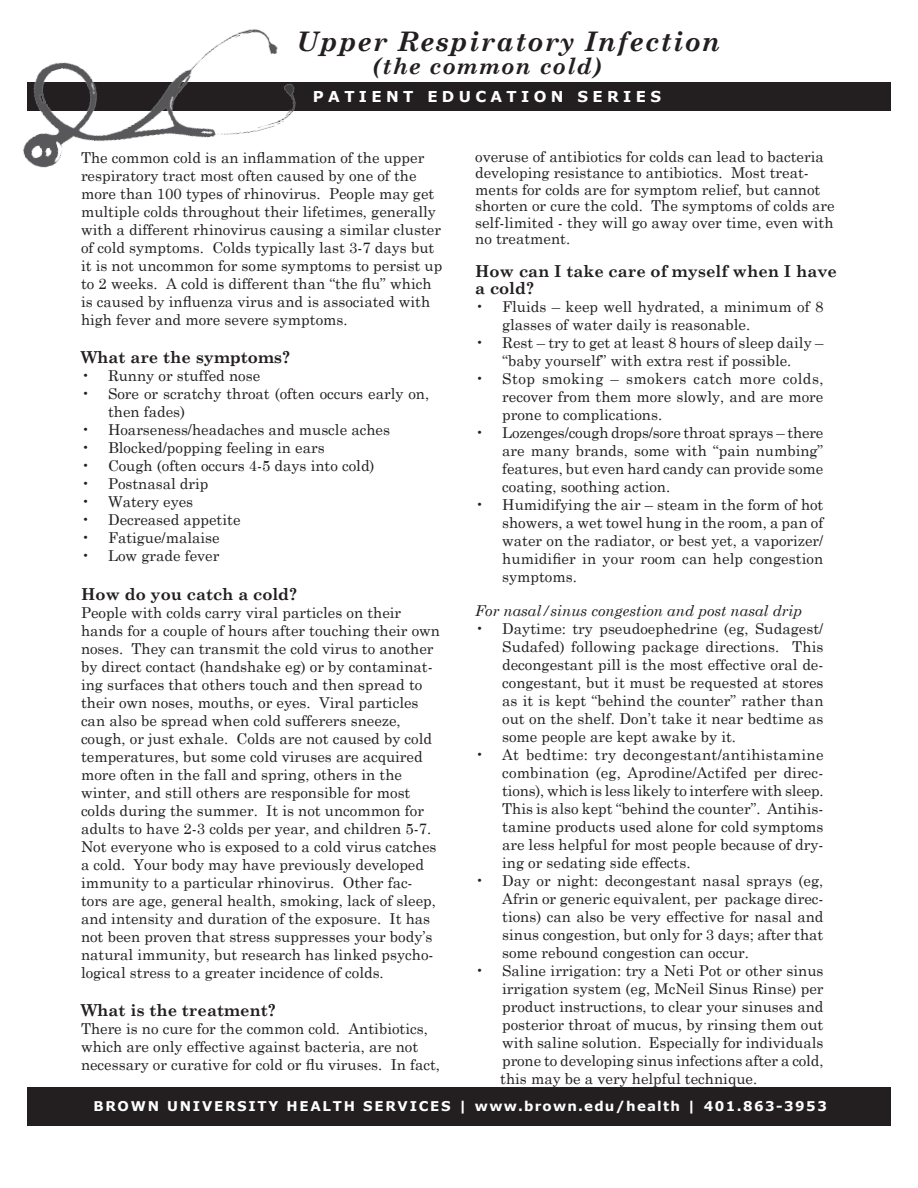
<style>
.page{position:relative;width:918px;height:1188px;background:#fff}
.page>*{position:absolute;margin:0;border:0;box-sizing:border-box;transform-origin:0 0}
.t1{font:italic 700 27px "Century Schoolbook";letter-spacing:.05em;color:#231f20}
.t2{font:italic 700 22.5px "Century Schoolbook";letter-spacing:.05em;color:#231f20}
.t3{font:700 16.5px/16.5px "Century Schoolbook";color:#231f20}
.Indent{font:15px/18px "Century Schoolbook";color:#231f20;text-align:justify}
.t4{font:italic 15px "Century Schoolbook";color:#231f20}
.t5{font:700 15px "Verdana";letter-spacing:.29em;color:#fff}
.t6{font:700 13.35px "Verdana";letter-spacing:.13em;color:#fff}
</style>
<div class="page">
<div style="left:27px;top:82px;width:864px;height:29px;background:#231f20"></div>
<img style="left:23px;top:29px;width:273px;height:139px">
<div style="left:27px;top:1087px;width:864px;height:39px;background:#231f20"></div>
<p class="t1" style="left:296px;top:21px;width:426px">Upper Respiratory Infection</p>
<p class="t2" style="left:372px;top:49px;width:232px">(the common cold)</p>
<p class="t5" style="left:313px;top:86px;width:350px">PATIENT EDUCATION SERIES</p>
<p class="Indent" style="left:81px;top:147px;width:363px;text-align:left">The common cold is an inflammation of the upper respiratory tract most often caused by one of the more than 100 types of rhinovirus. People may get multiple colds throughout their lifetimes, generally with a different rhinovirus causing a similar cluster of cold symptoms. Colds typically last 3-7 days but it is not uncommon for some symptoms to persist up to 2 weeks. A cold is different than “the flu” which is caused by influenza virus and is associated with high fever and more severe symptoms.</p>
<p class="t3" style="left:81px;top:348px;width:211px">What are the symptoms?</p>
<p class="Indent" style="left:81px;top:365px;width:181px">• Runny or stuffed nose</p>
<p class="Indent" style="left:108px;top:383px;width:323px;text-indent:-27px">• Sore or scratchy throat (often occurs early on, then fades)</p>
<p class="Indent" style="left:81px;top:419px;width:310px">• Hoarseness/headaches and muscle aches</p>
<p class="Indent" style="left:81px;top:437px;width:245px">• Blocked/popping feeling in ears</p>
<p class="Indent" style="left:81px;top:455px;width:295px">• Cough (often occurs 4-5 days into cold)</p>
<p class="Indent" style="left:81px;top:473px;width:129px">• Postnasal drip</p>
<p class="Indent" style="left:81px;top:491px;width:114px">• Watery eyes</p>
<p class="Indent" style="left:81px;top:509px;width:161px">• Decreased appetite</p>
<p class="Indent" style="left:81px;top:527px;width:140px">• Fatigue/malaise</p>
<p class="Indent" style="left:81px;top:545px;width:140px">• Low grade fever</p>
<p class="t3" style="left:81px;top:585px;width:218px">How do you catch a cold?</p>
<p class="Indent" style="left:81px;top:603px;width:361px;text-align:left">People with colds carry viral particles on their hands for a couple of hours after touching their own noses. They can transmit the cold virus to another by direct contact (handshake eg) or by contaminat&shy;ing surfaces that others touch and then spread to their own noses, mouths, or eyes. Viral particles can also be spread when cold sufferers sneeze, cough, or just exhale. Colds are not caused by cold temperatures, but some cold viruses are acquired more often in the fall and spring, others in the winter, and still others are responsible for most colds during the summer. It is not uncommon for adults to have 2-3 colds per year, and children 5-7.<br>Not everyone who is exposed to a cold virus catches a cold. Your body may have previously developed immunity to a particular rhinovirus. Other fac&shy;tors are age, general health, smoking, lack of sleep, and intensity and duration of the exposure. It has not been proven that stress suppresses your body’s natural immunity, but research has linked psycho&shy;logical stress to a greater incidence of colds.</p>
<p class="t3" style="left:81px;top:1001px;width:197px">What is the treatment?</p>
<p class="Indent" style="left:81px;top:1019px;width:361px;text-align:left">There is no cure for the common cold. Antibiotics, which are only effective against bacteria, are not necessary or curative for cold or flu viruses. In fact,</p>
<p class="Indent" style="left:475px;top:147px;width:361px;line-height:16.5px;text-align:left">overuse of antibiotics for colds can lead to bacteria developing resistance to antibiotics. Most treat&shy;ments for colds are for symptom relief, but cannot shorten or cure the cold. The symptoms of colds are self-limited - they will go away over time, even with no treatment.</p>
<p class="t3" style="left:475px;top:262px;width:363px">How can I take care of myself when I have a cold?</p>
<p class="Indent" style="left:502px;top:296px;width:323px;text-indent:-27px">• Fluids – keep well hydrated, a minimum of 8 glasses of water daily is reasonable.</p>
<p class="Indent" style="left:475px;top:332px;width:350px;text-align:center">• Rest – try to get at least 8 hours of sleep daily – “baby yourself” with extra rest if possible.</p>
<p class="Indent" style="left:502px;top:368px;width:323px;text-indent:-27px">• Stop smoking – smokers catch more colds, recover from them more slowly, and are more prone to complications.</p>
<p class="Indent" style="left:502px;top:422px;width:323px;text-indent:-27px">• Lozenges/cough drops/sore throat sprays – there are many brands, some with “pain numbing” features, but even hard candy can provide some coating, soothing action.</p>
<p class="Indent" style="left:502px;top:494px;width:323px;text-indent:-27px">• Humidifying the air – steam in the form of hot showers, a wet towel hung in the room, a pan of water on the radiator, or best yet, a vaporizer/ humidifier in your room can help congestion symptoms.</p>
<p class="t4" style="left:475px;top:599px;width:329px">For nasal/sinus congestion and post nasal drip</p>
<p class="Indent" style="left:502px;top:618px;width:323px;text-indent:-27px">• Daytime: try pseudoephedrine (eg, Sudagest/ Sudafed) following package directions. This decongestant pill is the most effective oral de&shy;congestant, but it must be requested at stores as it is kept “behind the counter” rather than out on the shelf. Don’t take it near bedtime as some people are kept awake by it.</p>
<p class="Indent" style="left:502px;top:744px;width:323px;text-indent:-27px">• At bedtime: try decongestant/antihistamine combination (eg, Aprodine/Actifed per direc&shy;tions), which is less likely to interfere with sleep.<br>This is also kept “behind the counter”. Antihis&shy;tamine products used alone for cold symptoms are less helpful for most people because of dry&shy;ing or sedating side effects.</p>
<p class="Indent" style="left:502px;top:870px;width:323px;text-indent:-27px">• Day or night: decongestant nasal sprays (eg, Afrin or generic equivalent, per package direc&shy;tions) can also be very effective for nasal and sinus congestion, but only for 3 days; after that some rebound congestion can occur.</p>
<p class="Indent" style="left:502px;top:960px;width:323px;text-indent:-27px">• Saline irrigation: try a Neti Pot or other sinus irrigation system (eg, McNeil Sinus Rinse) per product instructions, to clear your sinuses and posterior throat of mucus, by rinsing them out with saline solution. Especially for individuals prone to developing sinus infections after a cold,</p>
<p class="Indent" style="left:500px;top:1068px;width:258px">this may be a very helpful technique.</p>
<p class="t6" style="left:93px;top:1097px;width:735px">BROWN UNIVERSITY HEALTH SERVICES | www.brown.edu/health | 401.863-3953</p>
</div>
